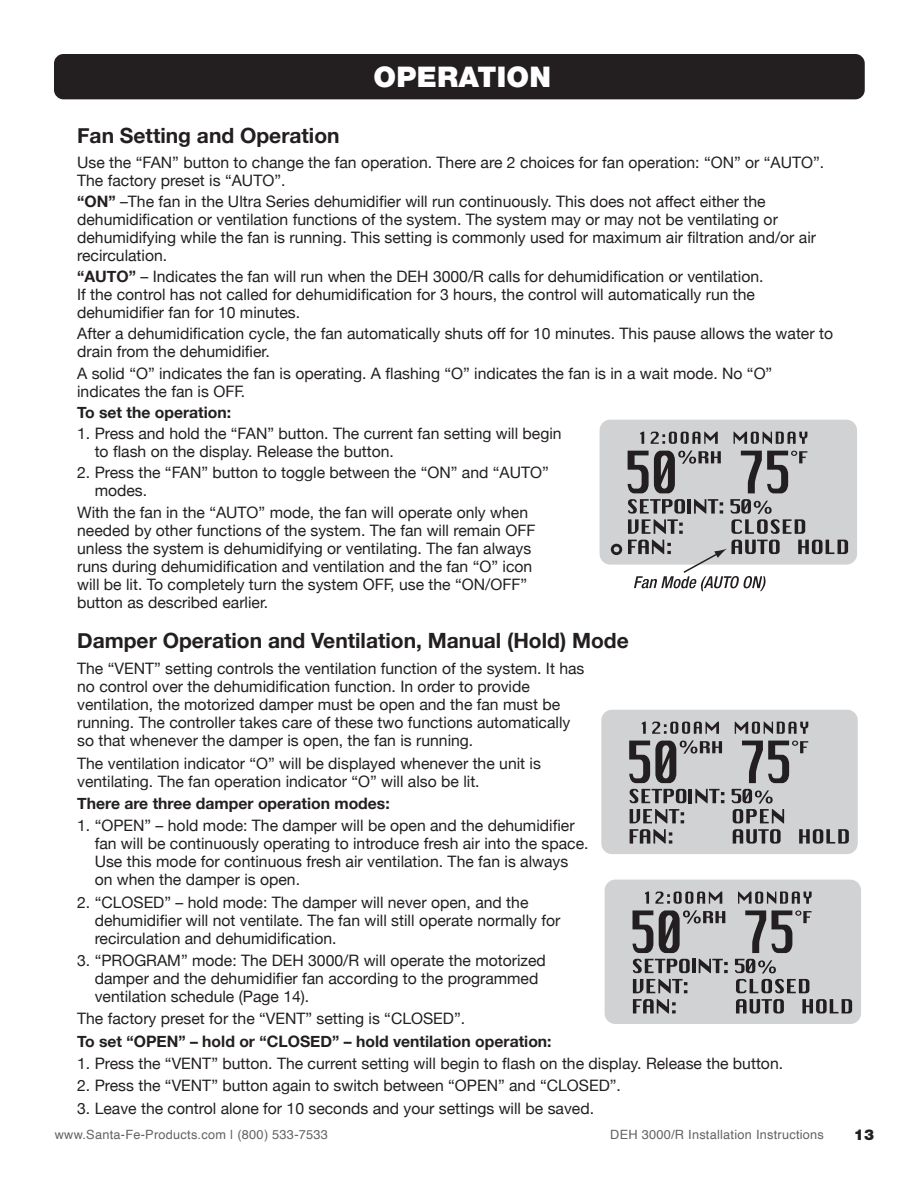
<style>
.page{position:relative;width:918px;height:1188px;background:#fff}
.page>*{position:absolute;margin:0;border:0;box-sizing:border-box;transform-origin:0 0}
.t1{font:900 28.5px "Helvetica Neue";letter-spacing:.01em;color:#fff}
.body{font:700 21px "Helvetica Neue";color:#231f20}
.body-2{font:15.75px/18px "Helvetica Neue";color:#231f20}
.body-3{font:700 15.75px "Helvetica Neue";color:#231f20}
.t2{font:900 15px "Helvetica Neue";color:#231f20}
.t3{font:12.75px "Helvetica";letter-spacing:.02em;color:#636366}
.s1{font-weight:700}
</style>
<div class="page">
<div style="left:54px;top:54px;width:811px;height:45px;background:#231f20;border-radius:9px"></div>
<div style="left:600px;top:420px;width:257px;height:145px;background:#d1d2d4;border-radius:11px"></div>
<svg style="left:628px;top:451px;width:93px;height:42px"></svg>
<svg style="left:741px;top:451px;width:66px;height:42px"></svg>
<svg style="left:640px;top:432px;width:4px;height:12px"></svg>
<svg style="left:651px;top:432px;width:67px;height:12px"></svg>
<svg style="left:734px;top:432px;width:73px;height:12px"></svg>
<hr style="left:687px;top:499px;width:4px;height:15px;background:#231f20">
<svg style="left:694px;top:499px;width:29px;height:15px"></svg>
<svg style="left:628px;top:499px;width:57px;height:35px"></svg>
<svg style="left:730px;top:499px;width:75px;height:35px"></svg>
<svg style="left:798px;top:540px;width:50px;height:14px"></svg>
<svg style="left:611px;top:544px;width:11px;height:11px"></svg>
<svg style="left:628px;top:540px;width:152px;height:51px"></svg>
<div style="left:601px;top:710px;width:257px;height:144px;background:#d1d2d4;border-radius:11px"></div>
<svg style="left:629px;top:740px;width:93px;height:43px"></svg>
<svg style="left:742px;top:741px;width:66px;height:42px"></svg>
<svg style="left:642px;top:722px;width:4px;height:12px"></svg>
<svg style="left:652px;top:722px;width:67px;height:12px"></svg>
<svg style="left:735px;top:722px;width:73px;height:12px"></svg>
<svg style="left:630px;top:789px;width:56px;height:14px"></svg>
<hr style="left:689px;top:789px;width:3px;height:14px;background:#231f20">
<svg style="left:695px;top:789px;width:29px;height:14px"></svg>
<svg style="left:630px;top:809px;width:54px;height:14px"></svg>
<svg style="left:732px;top:789px;width:52px;height:34px"></svg>
<svg style="left:630px;top:829px;width:42px;height:15px"></svg>
<svg style="left:733px;top:829px;width:48px;height:15px"></svg>
<svg style="left:799px;top:829px;width:50px;height:15px"></svg>
<div style="left:605px;top:880px;width:256px;height:144px;background:#d1d2d4;border-radius:11px"></div>
<svg style="left:633px;top:910px;width:20px;height:43px"></svg>
<svg style="left:659px;top:910px;width:66px;height:43px"></svg>
<svg style="left:745px;top:910px;width:21px;height:43px"></svg>
<svg style="left:772px;top:910px;width:40px;height:43px"></svg>
<svg style="left:645px;top:892px;width:4px;height:12px"></svg>
<svg style="left:655px;top:892px;width:67px;height:12px"></svg>
<svg style="left:738px;top:892px;width:74px;height:12px"></svg>
<svg style="left:633px;top:959px;width:57px;height:14px"></svg>
<hr style="left:692px;top:959px;width:4px;height:14px;background:#231f20">
<svg style="left:699px;top:959px;width:29px;height:14px"></svg>
<svg style="left:633px;top:979px;width:54px;height:14px"></svg>
<svg style="left:735px;top:959px;width:74px;height:34px"></svg>
<svg style="left:633px;top:999px;width:43px;height:14px"></svg>
<svg style="left:736px;top:999px;width:48px;height:14px"></svg>
<svg style="left:802px;top:999px;width:50px;height:14px"></svg>
<p class="t1" style="left:373px;top:59px;width:179px">OPERATION</p>
<p class="body" style="left:77px;top:119px;width:264px">Fan Setting and Operation</p>
<p class="body-2" style="left:77px;top:154px;width:749px">Use the “FAN” button to change the fan operation. There are 2 choices for fan operation: “ON” or “AUTO”.<br>The factory preset is “AUTO”.</p>
<p class="body-2" style="left:77px;top:193px;width:740px"><span class="s1">“ON”</span> –The fan in the Ultra Series dehumidifier will run continuously. This does not affect either the dehumidification or ventilation functions of the system. The system may or may not be ventilating or dehumidifying while the fan is running. This setting is commonly used for maximum air filtration and/or air recirculation.</p>
<p class="body-2" style="left:77px;top:269px;width:688px"><span class="s1">“AUTO”</span> – Indicates the fan will run when the DEH 3000/R calls for dehumidification or ventilation.<br>If the control has not called for dehumidification for 3 hours, the control will automatically run the dehumidifier fan for 10 minutes.</p>
<p class="body-2" style="left:77px;top:326px;width:757px">After a dehumidification cycle, the fan automatically shuts off for 10 minutes. This pause allows the water to drain from the dehumidifier.</p>
<p class="body-2" style="left:77px;top:365px;width:697px">A solid “O” indicates the fan is operating. A flashing “O” indicates the fan is in a wait mode. No “O” indicates the fan is OFF.</p>
<p class="body-3" style="left:77px;top:400px;width:156px">To set the operation:</p>
<p class="body-2" style="left:95px;top:425px;width:469px;text-indent:-18px">1. Press and hold the “FAN” button. The current fan setting will begin to flash on the display. Release the button.</p>
<p class="body-2" style="left:95px;top:465px;width:456px;text-indent:-18px">2. Press the “FAN” button to toggle between the “ON” and “AUTO” modes.</p>
<p class="body-2" style="left:77px;top:504px;width:460px">With the fan in the “AUTO” mode, the fan will operate only when needed by other functions of the system. The fan will remain OFF unless the system is dehumidifying or ventilating. The fan always runs during dehumidification and ventilation and the fan “O” icon will be lit. To completely turn the system OFF, use the “ON/OFF” button as described earlier.</p>
<p class="body" style="left:77px;top:624px;width:553px">Damper Operation and Ventilation, Manual (Hold) Mode</p>
<p class="body-2" style="left:77px;top:661px;width:509px">The “VENT” setting controls the ventilation function of the system. It has no control over the dehumidification function. In order to provide ventilation, the motorized damper must be open and the fan must be running. The controller takes care of these two functions automatically so that whenever the damper is open, the fan is running.</p>
<p class="body-2" style="left:77px;top:755px;width:465px">The ventilation indicator “O” will be displayed whenever the unit is ventilating. The fan operation indicator “O” will also be lit.</p>
<p class="body-3" style="left:77px;top:791px;width:314px">There are three damper operation modes:</p>
<p class="body-2" style="left:95px;top:818px;width:495px;text-indent:-18px">1. “OPEN” – hold mode: The damper will be open and the dehumidifier fan will be continuously operating to introduce fresh air into the space.<br>Use this mode for continuous fresh air ventilation. The fan is always on when the damper is open.</p>
<p class="body-2" style="left:95px;top:894px;width:467px;text-indent:-18px">2. “CLOSED” – hold mode: The damper will never open, and the dehumidifier will not ventilate. The fan will still operate normally for recirculation and dehumidification.</p>
<p class="body-2" style="left:95px;top:952px;width:453px;text-indent:-18px">3. “PROGRAM” mode: The DEH 3000/R will operate the motorized damper and the dehumidifier fan according to the programmed ventilation schedule (Page 14).</p>
<p class="body-2" style="left:77px;top:1011px;width:389px">The factory preset for the “VENT” setting is “CLOSED”.</p>
<p class="body-3" style="left:77px;top:1029px;width:476px">To set “OPEN” – hold or “CLOSED” – hold ventilation operation:</p>
<p class="body-2" style="left:77px;top:1055px;width:707px">1. Press the “VENT” button. The current setting will begin to flash on the display. Release the button.</p>
<p class="body-2" style="left:77px;top:1078px;width:545px">2. Press the “VENT” button again to switch between “OPEN” and “CLOSED”.</p>
<p class="body-2" style="left:77px;top:1100px;width:518px">3. Leave the control alone for 10 seconds and your settings will be saved.</p>
<p class="t3" style="left:55px;top:1125px;width:275px">www.Santa-Fe-Products.com | (800) 533-7533</p>
<p class="t3" style="left:610px;top:1125px;width:215px">DEH 3000/R Installation Instructions</p>
<p class="t2" style="left:854px;top:1125px;width:22px">13</p>
</div>
